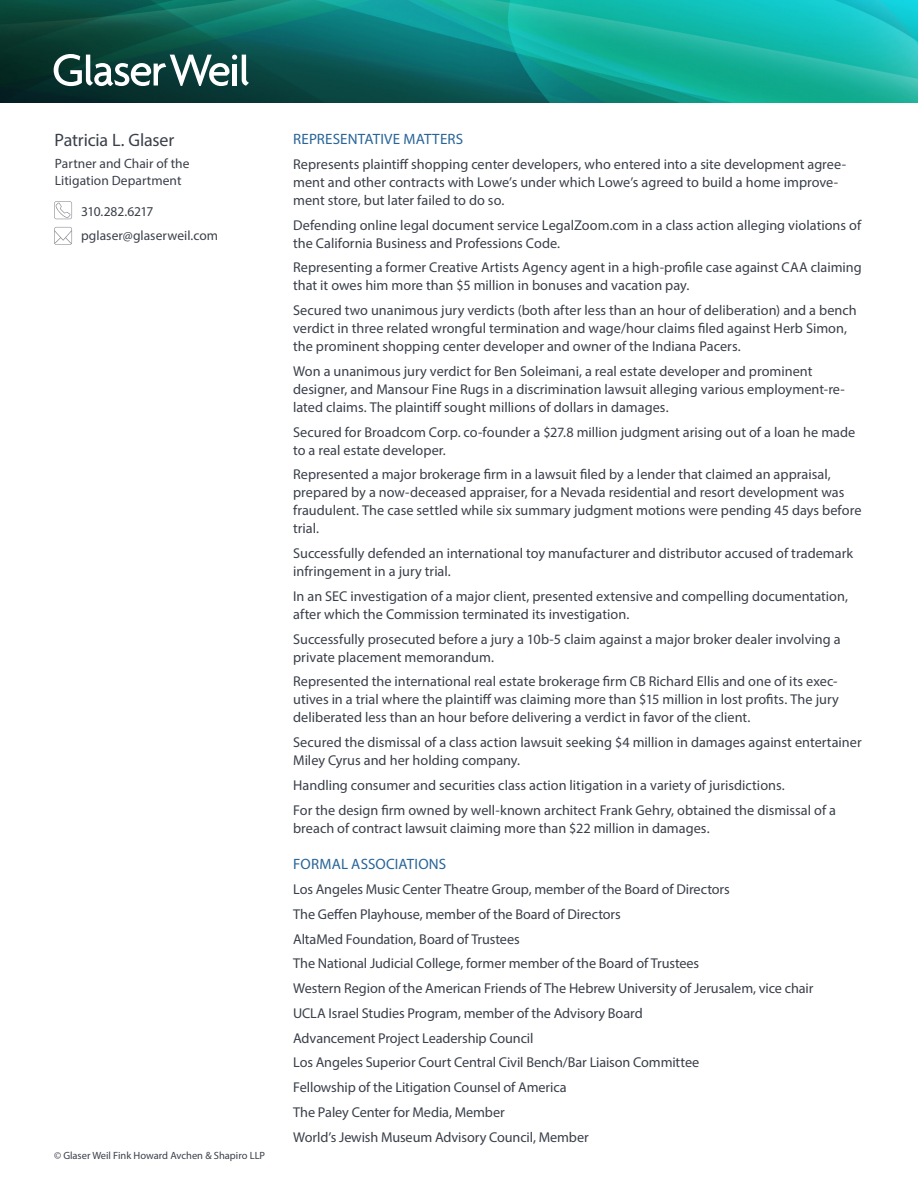
<style>
.page{position:relative;width:918px;height:1188px;background:#fff}
.page>*{position:absolute;margin:0;border:0;box-sizing:border-box;transform-origin:0 0}
.Name_small{font:18px "Myriad Pro";letter-spacing:-.01em;color:#3a3f49}
.Subhead{font:15px "Myriad Pro";letter-spacing:.015em;color:#286498}
.Body_text{font:14.25px/18px "Myriad Pro";color:#3a3f49}
.Title_small{font:13.5px/16.5px "Myriad Pro";letter-spacing:.005em;color:#3a3f49}
.Contact_small{font:13.5px "Myriad Pro";color:#3a3f49}
.Name_small-2{font:13.5px "Myriad Pro";letter-spacing:-.04em;color:#3a3f49}
.t1{font:10.5px "Myriad Pro";color:#3a3f49}
</style>
<div class="page">
<img style="left:0;top:0;width:918px;height:103px">
<svg style="left:54px;top:54px;width:195px;height:32px"></svg>
<svg style="left:54px;top:201px;width:18px;height:18px"></svg>
<svg style="left:54px;top:227px;width:18px;height:18px"></svg>
<p class="Name_small" style="left:55px;top:129px;width:121px">Patricia L. Glaser</p>
<p class="Title_small" style="left:55px;top:155px;width:136px">Partner and Chair of the<br>Litigation Department</p>
<p class="Name_small-2" style="left:81px;top:203px;width:74px">310.282.6217</p>
<p class="Contact_small" style="left:81px;top:228px;width:139px">pglaser@glaserweil.com</p>
<p class="t1" style="left:54px;top:1149px;width:213px">© Glaser Weil Fink Howard Avchen &amp; Shapiro LLP</p>
<p class="Subhead" style="left:293px;top:130px;width:171px">REPRESENTATIVE MATTERS</p>
<p class="Body_text" style="left:293px;top:155px;width:555px">Represents plaintiff shopping center developers, who entered into a site development agree&shy;ment and other contracts with Lowe’s under which Lowe’s agreed to build a home improve&shy;ment store, but later failed to do so.</p>
<p class="Body_text" style="left:293px;top:216px;width:570px">Defending online legal document service LegalZoom.com in a class action alleging violations of the California Business and Professions Code.</p>
<p class="Body_text" style="left:293px;top:258px;width:570px">Representing a former Creative Artists Agency agent in a high-profile case against CAA claiming that it owes him more than $5 million in bonuses and vacation pay.</p>
<p class="Body_text" style="left:293px;top:301px;width:565px">Secured two unanimous jury verdicts (both after less than an hour of deliberation) and a bench verdict in three related wrongful termination and wage/hour claims filed against Herb Simon, the prominent shopping center developer and owner of the Indiana Pacers.</p>
<p class="Body_text" style="left:293px;top:362px;width:553px">Won a unanimous jury verdict for Ben Soleimani, a real estate developer and prominent designer, and Mansour Fine Rugs in a discrimination lawsuit alleging various employment-re&shy;lated claims. The plaintiff sought millions of dollars in damages.</p>
<p class="Body_text" style="left:293px;top:423px;width:564px">Secured for Broadcom Corp. co-founder a $27.8 million judgment arising out of a loan he made to a real estate developer.</p>
<p class="Body_text" style="left:293px;top:465px;width:570px">Represented a major brokerage firm in a lawsuit filed by a lender that claimed an appraisal, prepared by a now-deceased appraiser, for a Nevada residential and resort development was fraudulent. The case settled while six summary judgment motions were pending 45 days before trial.</p>
<p class="Body_text" style="left:293px;top:544px;width:562px">Successfully defended an international toy manufacturer and distributor accused of trademark infringement in a jury trial.</p>
<p class="Body_text" style="left:293px;top:587px;width:556px">In an SEC investigation of a major client, presented extensive and compelling documentation, after which the Commission terminated its investigation.</p>
<p class="Body_text" style="left:293px;top:630px;width:549px">Successfully prosecuted before a jury a 10b-5 claim against a major broker dealer involving a private placement memorandum.</p>
<p class="Body_text" style="left:293px;top:672px;width:547px;text-align:justify">Represented the international real estate brokerage firm CB Richard Ellis and one of its exec&shy;utives in a trial where the plaintiff was claiming more than $15 million in lost profits. The jury deliberated less than an hour before delivering a verdict in favor of the client.</p>
<p class="Body_text" style="left:293px;top:733px;width:570px">Secured the dismissal of a class action lawsuit seeking $4 million in damages against entertainer<br>Miley Cyrus and her holding company.</p>
<p class="Body_text" style="left:293px;top:776px;width:493px">Handling consumer and securities class action litigation in a variety of jurisdictions.</p>
<p class="Body_text" style="left:293px;top:801px;width:544px">For the design firm owned by well-known architect Frank Gehry, obtained the dismissal of a breach of contract lawsuit claiming more than $22 million in damages.</p>
<p class="Subhead" style="left:293px;top:855px;width:155px">FORMAL ASSOCIATIONS</p>
<p class="Body_text" style="left:293px;top:880px;width:438px">Los Angeles Music Center Theatre Group, member of the Board of Directors</p>
<p class="Body_text" style="left:293px;top:905px;width:329px">The Geffen Playhouse, member of the Board of Directors</p>
<p class="Body_text" style="left:293px;top:930px;width:228px">AltaMed Foundation, Board of Trustees</p>
<p class="Body_text" style="left:293px;top:954px;width:408px">The National Judicial College, former member of the Board of Trustees</p>
<p class="Body_text" style="left:293px;top:979px;width:522px">Western Region of the American Friends of The Hebrew University of Jerusalem, vice chair</p>
<p class="Body_text" style="left:293px;top:1004px;width:351px">UCLA Israel Studies Program, member of the Advisory Board</p>
<p class="Body_text" style="left:293px;top:1029px;width:242px">Advancement Project Leadership Council</p>
<p class="Body_text" style="left:293px;top:1053px;width:408px">Los Angeles Superior Court Central Civil Bench/Bar Liaison Committee</p>
<p class="Body_text" style="left:293px;top:1078px;width:275px">Fellowship of the Litigation Counsel of America</p>
<p class="Body_text" style="left:293px;top:1103px;width:213px">The Paley Center for Media, Member</p>
<p class="Body_text" style="left:293px;top:1128px;width:297px">World’s Jewish Museum Advisory Council, Member</p>
</div>
